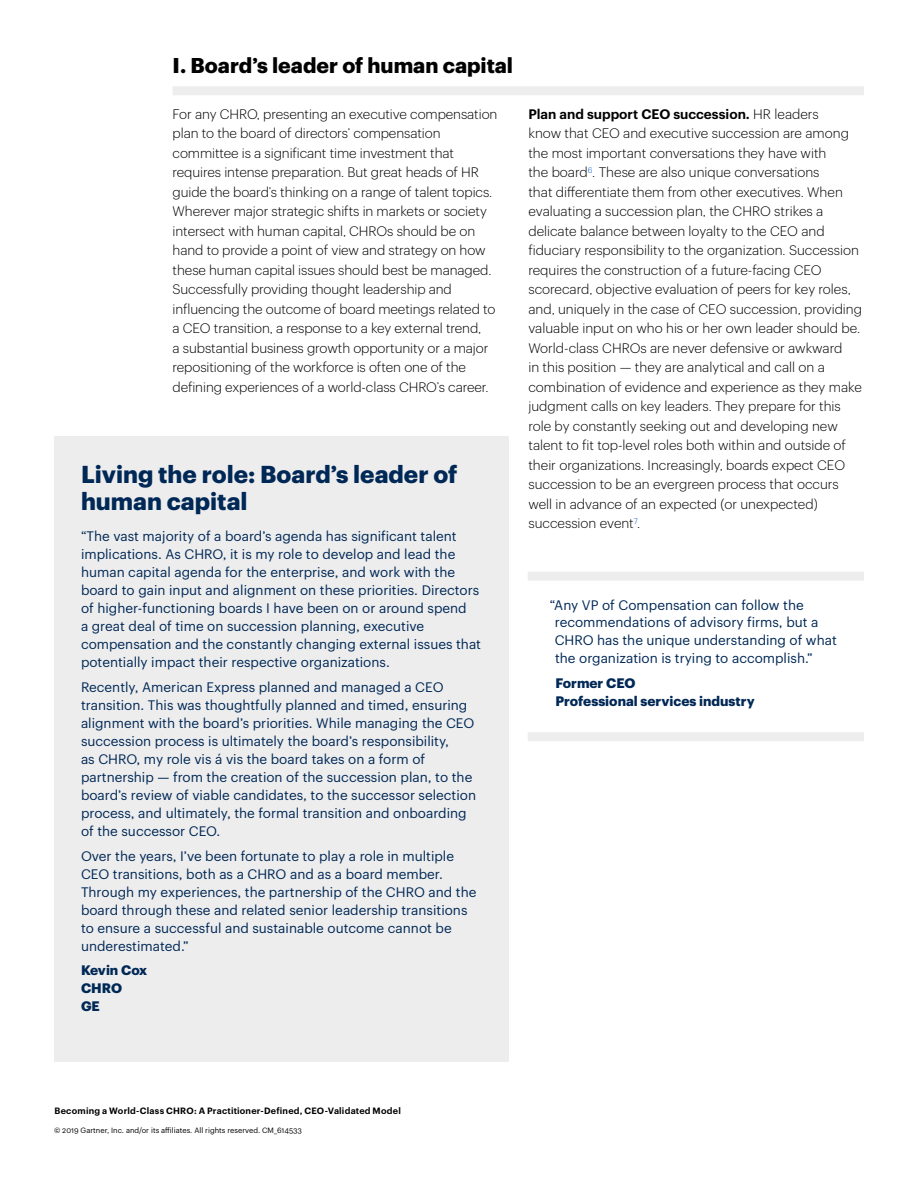
<style>
.page{position:relative;width:918px;height:1188px;background:#fff}
.page>*{position:absolute;margin:0;border:0;box-sizing:border-box;transform-origin:0 0}
.t1{font:700 24px/27px "Graphik";color:#002856}
.t2{font:700 21px "Graphik";color:#000}
.t3{font:300 13.5px/19.5px "Graphik";color:#000}
.t4{font:13.5px/18px "Graphik";color:#002856}
.t5{font:700 13.5px/18px "Graphik";color:#002856}
.t6{font:600 9px "Graphik";letter-spacing:.025em;color:#000}
.t7{font:7.5px "Graphik";color:#000}
.s1{font-weight:600}
</style>
<div class="page">
<div style="left:173px;top:86px;width:691px;height:9px;background:#ededed"></div>
<div style="left:54px;top:436px;width:454px;height:626px;background:#ededed"></div>
<div style="left:528px;top:572px;width:336px;height:9px;background:#ededed"></div>
<div style="left:528px;top:732px;width:336px;height:9px;background:#ededed"></div>
<h2 class="t2" style="left:173px;top:49px;width:342px">I. Board’s leader of human capital</h2>
<p class="t3" style="left:173px;top:103px;width:326px">For any CHRO, presenting an executive compensation plan to the board of directors’ compensation committee is a significant time investment that requires intense preparation. But great heads of HR guide the board’s thinking on a range of talent topics.<br>Wherever major strategic shifts in markets or society intersect with human capital, CHROs should be on hand to provide a point of view and strategy on how these human capital issues should best be managed.<br>Successfully providing thought leadership and influencing the outcome of board meetings related to a CEO transition, a response to a key external trend,<br>a substantial business growth opportunity or a major repositioning of the workforce is often one of the defining experiences of a world-class CHRO’s career.</p>
<h1 class="t1" style="left:81px;top:458px;width:378px">Living the role: Board’s leader of human capital</h1>
<p class="t4" style="left:81px;top:526px;width:402px">“The vast majority of a board’s agenda has significant talent implications. As CHRO, it is my role to develop and lead the human capital agenda for the enterprise, and work with the board to gain input and alignment on these priorities. Directors of higher-functioning boards I have been on or around spend<br>a great deal of time on succession planning, executive compensation and the constantly changing external issues that potentially impact their respective organizations.</p>
<p class="t4" style="left:81px;top:677px;width:397px">Recently, American Express planned and managed a CEO transition. This was thoughtfully planned and timed, ensuring alignment with the board’s priorities. While managing the CEO succession process is ultimately the board’s responsibility,<br>as CHRO, my role vis á vis the board takes on a form of partnership — from the creation of the succession plan, to the board’s review of viable candidates, to the successor selection process, and ultimately, the formal transition and onboarding of the successor CEO.</p>
<p class="t4" style="left:81px;top:846px;width:397px">Over the years, I’ve been fortunate to play a role in multiple CEO transitions, both as a CHRO and as a board member.<br>Through my experiences, the partnership of the CHRO and the board through these and related senior leadership transitions to ensure a successful and sustainable outcome cannot be underestimated.”</p>
<p class="t5" style="left:81px;top:960px;width:68px">Kevin Cox<br>CHRO<br>GE</p>
<p class="t3" style="left:528px;top:103px;width:335px"><span class="s1">Plan and support CEO succession.</span> HR leaders<br>know that CEO and executive succession are among the most important conversations they have with<br>the board<sup>6</sup>. These are also unique conversations<br>that differentiate them from other executives. When evaluating a succession plan, the CHRO strikes a delicate balance between loyalty to the CEO and fiduciary responsibility to the organization. Succession requires the construction of a future-facing CEO scorecard, objective evaluation of peers for key roles, and, uniquely in the case of CEO succession, providing valuable input on who his or her own leader should be.<br>World-class CHROs are never defensive or awkward<br>in this position — they are analytical and call on a combination of evidence and experience as they make judgment calls on key leaders. They prepare for this role by constantly seeking out and developing new talent to fit top-level roles both within and outside of their organizations. Increasingly, boards expect CEO succession to be an evergreen process that occurs well in advance of an expected (or unexpected) succession event<sup>7</sup>.</p>
<p class="t4" style="left:555px;top:595px;width:284px;text-indent:-5px">“Any VP of Compensation can follow the recommendations of advisory firms, but a CHRO has the unique understanding of what the organization is trying to accomplish.”</p>
<p class="t5" style="left:555px;top:673px;width:201px">Former CEO<br>Professional services industry</p>
<p class="t6" style="left:55px;top:1104px;width:348px">Becoming a World-Class CHRO: A Practitioner-Defined, CEO-Validated Model</p>
<p class="t7" style="left:54px;top:1124px;width:250px">© 2019 Gartner, Inc. and/or its affiliates. All rights reserved. CM_614533</p>
</div>
